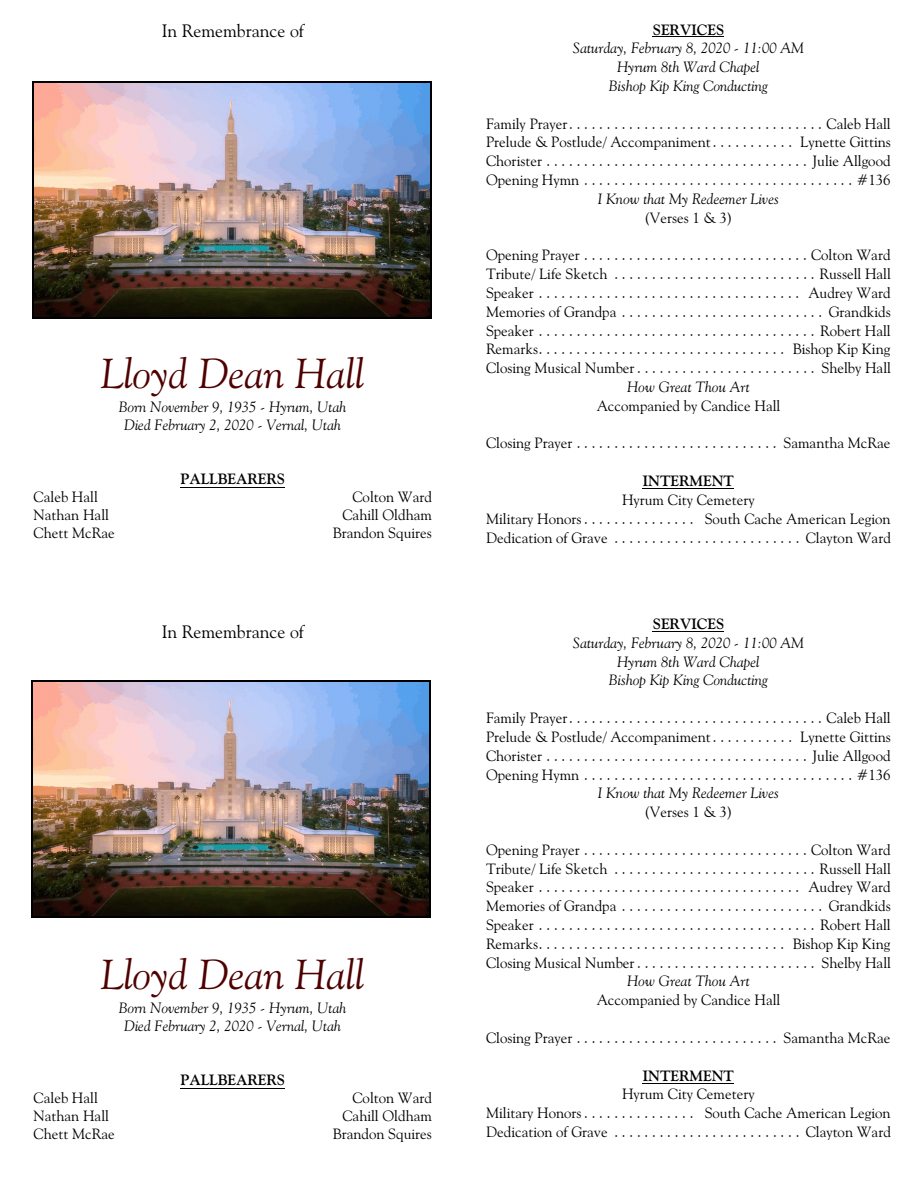
<style>
.page{position:relative;width:918px;height:1188px;background:#fff}
.page>*{position:absolute;margin:0;border:0;box-sizing:border-box;transform-origin:0 0}
.t1{font:italic 42px "Goudy Old Style BT";color:#4f0000}
.t2{font:18px "Goudy Old Style BT";color:#000}
.t3{font:15px/18.8px "Goudy Old Style BT";color:#000;text-align:justify}
.t4{font:italic 15px/18.8px "Goudy Old Style BT";color:#000;text-align:center}
.t5{font:700 15px "Goudy Old Style BT";color:#000}
</style>
<div class="page">
<img style="left:34px;top:82px;width:397px;height:235px">
<hr style="left:32px;top:81px;width:2px;height:237px;background:#000">
<hr style="left:431px;top:81px;width:1px;height:237px;background:#000">
<hr style="left:32px;top:81px;width:400px;height:1px;background:#000">
<hr style="left:32px;top:317px;width:400px;height:1px;background:#000">
<img style="left:32px;top:682px;width:397px;height:235px">
<hr style="left:31px;top:680px;width:1px;height:238px;background:#000">
<hr style="left:429px;top:680px;width:1px;height:238px;background:#000">
<hr style="left:31px;top:680px;width:399px;height:2px;background:#000">
<hr style="left:31px;top:917px;width:399px;height:1px;background:#000">
<hr style="left:180px;top:487px;width:105px;height:1px;background:#000">
<hr style="left:180px;top:1088px;width:105px;height:1px;background:#000">
<hr style="left:653px;top:37px;width:71px;height:1px;background:#000">
<hr style="left:643px;top:489px;width:91px;height:1px;background:#000">
<hr style="left:653px;top:631px;width:71px;height:1px;background:#000">
<hr style="left:643px;top:1083px;width:91px;height:1px;background:#000">
<p class="t2" style="left:162px;top:24px;width:144px">In Remembrance of</p>
<h1 class="t1" style="left:101px;top:356px;width:265px">Lloyd Dean Hall</h1>
<p class="t4" style="left:119px;top:399px;width:229px;line-height:18px">Born November 9, 1935 - Hyrum, Utah<br>Died February 2, 2020 - Vernal, Utah</p>
<p class="t5" style="left:180px;top:473px;width:106px">PALLBEARERS</p>
<p class="t3" style="left:34px;top:489px;width:66px">Caleb Hall</p>
<p class="t3" style="left:352px;top:489px;width:81px">Colton Ward</p>
<p class="t3" style="left:34px;top:507px;width:77px">Nathan Hall</p>
<p class="t3" style="left:342px;top:507px;width:91px">Cahill Oldham</p>
<p class="t3" style="left:34px;top:525px;width:83px">Chett McRae</p>
<p class="t3" style="left:333px;top:525px;width:101px">Brandon Squires</p>
<p class="t2" style="left:162px;top:625px;width:144px">In Remembrance of</p>
<h1 class="t1" style="left:101px;top:957px;width:265px">Lloyd Dean Hall</h1>
<p class="t4" style="left:119px;top:1000px;width:229px;line-height:18px">Born November 9, 1935 - Hyrum, Utah<br>Died February 2, 2020 - Vernal, Utah</p>
<p class="t5" style="left:180px;top:1074px;width:106px">PALLBEARERS</p>
<p class="t3" style="left:34px;top:1090px;width:66px">Caleb Hall</p>
<p class="t3" style="left:352px;top:1090px;width:81px">Colton Ward</p>
<p class="t3" style="left:34px;top:1108px;width:77px">Nathan Hall</p>
<p class="t3" style="left:342px;top:1108px;width:91px">Cahill Oldham</p>
<p class="t3" style="left:34px;top:1126px;width:83px">Chett McRae</p>
<p class="t3" style="left:333px;top:1126px;width:101px">Brandon Squires</p>
<p class="t5" style="left:653px;top:23px;width:73px">SERVICES</p>
<p class="t4" style="left:573px;top:40px;width:233px">Saturday, February 8, 2020 - 11:00 AM<br>Hyrum 8th Ward Chapel<br>Bishop Kip King Conducting</p>
<p class="t3" style="left:486px;top:115px;width:407px">Family Prayer..................................Caleb Hall Prelude &amp; Postlude/ Accompaniment. . . . . . . . . . . Lynette Gittins Chorister................................... Julie Allgood Opening Hymn....................................#136</p>
<p class="t4" style="left:598px;top:191px;width:183px">I Know that My Redeemer Lives</p>
<p class="t3" style="left:644px;top:209px;width:90px">(Verses 1 &amp; 3)</p>
<p class="t3" style="left:486px;top:247px;width:407px">Opening Prayer..............................Colton Ward Tribute/ Life Sketch ...........................Russell Hall Speaker................................... Audrey Ward Memories of Grandpa ........................... Grandkids Speaker..................................... Robert Hall Remarks................................. Bishop Kip King Closing Musical Number. . . . . . . . . . . . . . . . . . . . . . . . Shelby Hall</p>
<p class="t4" style="left:627px;top:379px;width:124px">How Great Thou Art</p>
<p class="t3" style="left:597px;top:397px;width:185px">Accompanied by Candice Hall</p>
<p class="t3" style="left:486px;top:435px;width:406px">Closing Prayer........................... Samantha McRae</p>
<p class="t5" style="left:643px;top:475px;width:93px">INTERMENT</p>
<p class="t3" style="left:486px;top:492px;width:406px;text-align:center">Hyrum City Cemetery<br>Military Honors . . . . . . . . . . . . . . . South Cache American Legion<br>Dedication of Grave ......................... Clayton Ward</p>
<p class="t5" style="left:653px;top:618px;width:73px">SERVICES</p>
<p class="t4" style="left:573px;top:635px;width:233px">Saturday, February 8, 2020 - 11:00 AM<br>Hyrum 8th Ward Chapel<br>Bishop Kip King Conducting</p>
<p class="t3" style="left:486px;top:710px;width:407px">Family Prayer..................................Caleb Hall Prelude &amp; Postlude/ Accompaniment. . . . . . . . . . . Lynette Gittins Chorister................................... Julie Allgood Opening Hymn....................................#136</p>
<p class="t4" style="left:598px;top:785px;width:183px">I Know that My Redeemer Lives</p>
<p class="t3" style="left:644px;top:804px;width:90px">(Verses 1 &amp; 3)</p>
<p class="t3" style="left:486px;top:842px;width:407px">Opening Prayer..............................Colton Ward Tribute/ Life Sketch ...........................Russell Hall Speaker................................... Audrey Ward Memories of Grandpa ........................... Grandkids Speaker..................................... Robert Hall Remarks................................. Bishop Kip King Closing Musical Number. . . . . . . . . . . . . . . . . . . . . . . . Shelby Hall</p>
<p class="t4" style="left:627px;top:973px;width:124px">How Great Thou Art</p>
<p class="t3" style="left:597px;top:992px;width:185px">Accompanied by Candice Hall</p>
<p class="t3" style="left:486px;top:1030px;width:406px">Closing Prayer........................... Samantha McRae</p>
<p class="t5" style="left:643px;top:1069px;width:93px">INTERMENT</p>
<p class="t3" style="left:486px;top:1086px;width:406px;text-align:center">Hyrum City Cemetery<br>Military Honors . . . . . . . . . . . . . . . South Cache American Legion<br>Dedication of Grave ......................... Clayton Ward</p>
</div>
